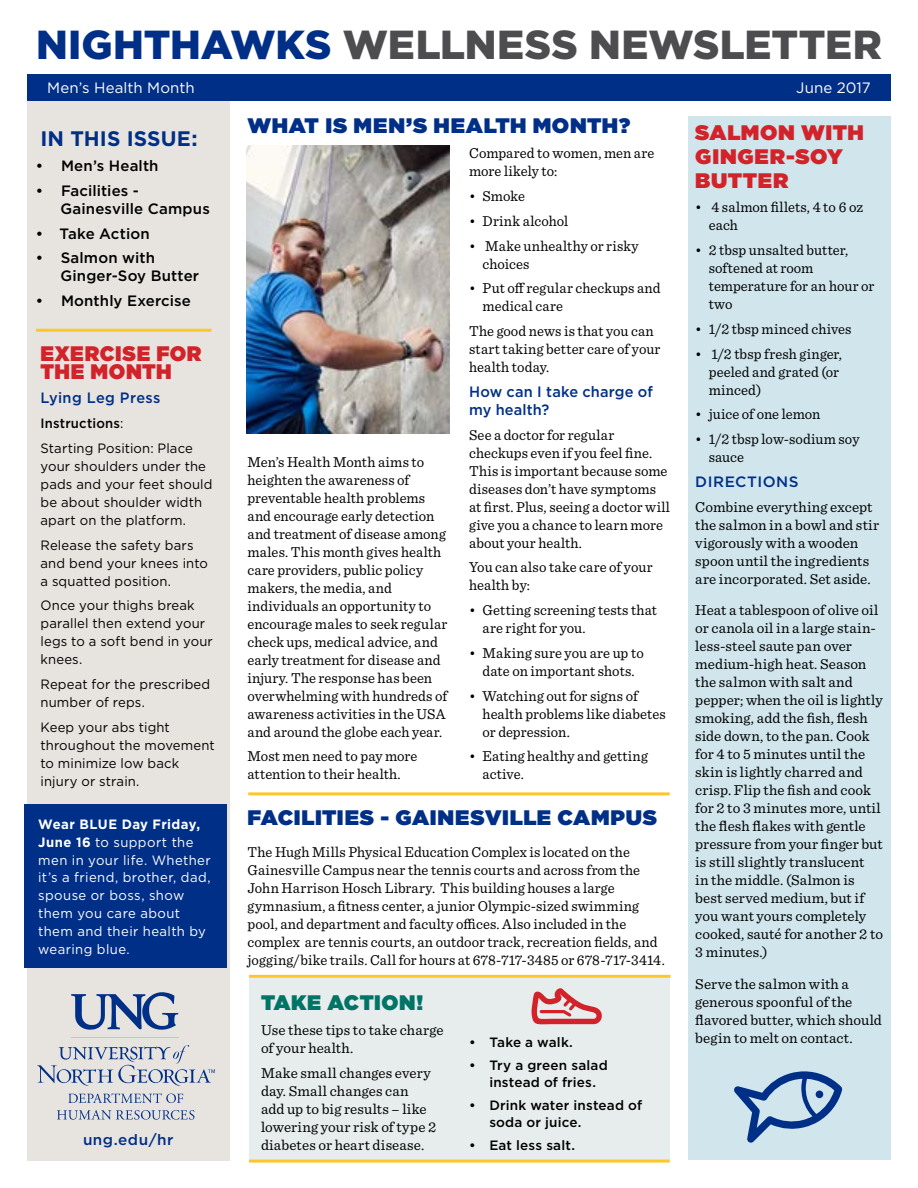
<style>
.page{position:relative;width:918px;height:1188px;background:#fff}
.page>*{position:absolute;margin:0;border:0;box-sizing:border-box;transform-origin:0 0}
.t1{font:900 40.5px "Gotham";color:#4d4d4f}
.t2{font:900 21px "Gotham";letter-spacing:.03em;color:#002f87}
.t3{font:900 21px/24px "Gotham";letter-spacing:.03em;color:#d2232a}
.t4{font:700 21px "Gotham";letter-spacing:.005em;color:#002f87}
.t5{font:900 21px "Gotham";letter-spacing:.03em;color:#007467}
.t6{font:15px/18px "Sentinel";letter-spacing:.005em;color:#000}
.t7{font:500 15px/18px "Gotham";letter-spacing:.01em;color:#000}
.t8{font:500 15px/18px "Gotham";letter-spacing:.02em;color:#002f87}
.t9{font:15px "Gotham";letter-spacing:.005em;color:#fff}
.t10{font:13.5px/18px "Gotham";letter-spacing:.01em;color:#000}
.t11{font:13.5px/18px "Gotham";letter-spacing:.03em;color:#fff}
.t12{font:500 13.5px/16.5px "Gotham";letter-spacing:.01em;color:#000}
.s1{color:#002f87}
.s2{font-weight:500}
.s3{font-weight:700}
</style>
<div class="page">
<div style="left:27px;top:92px;width:203px;height:1069px;background:#e7e4df"></div>
<div style="left:27px;top:74px;width:864px;height:27px;background:#002f87"></div>
<hr style="left:36px;top:329px;width:176px;height:3px;background:#ffc628">
<svg style="left:37px;top:1045px;width:178px;height:41px"></svg>
<svg style="left:71px;top:992px;width:107px;height:38px"></svg>
<svg style="left:57px;top:1110px;width:137px;height:10px"></svg>
<svg style="left:68px;top:1093px;width:115px;height:10px"></svg>
<hr style="left:71px;top:1037px;width:107px;height:1px;background:#ffc628">
<div style="left:25px;top:804px;width:202px;height:164px;background:#002f87"></div>
<div style="left:249px;top:978px;width:421px;height:182px;background:#e6edec"></div>
<hr style="left:249px;top:1160px;width:421px;height:3px;background:#ffc628">
<div style="left:688px;top:116px;width:203px;height:1044px;background:#d0e5ec"></div>
<svg style="left:734px;top:1071px;width:108px;height:72px"></svg>
<svg style="left:532px;top:988px;width:70px;height:36px"></svg>
<hr style="left:249px;top:975px;width:421px;height:3px;background:#ffc628">
<hr style="left:248px;top:792px;width:422px;height:3px;background:#ffc628">
<img style="left:247px;top:146px;width:203px;height:288px">
<h1 class="t1" style="left:36px;top:17px;width:847px"><span class="s1">NIGHTHAWKS</span> WELLNESS NEWSLETTER</h1>
<p class="t9" style="left:47px;top:79px;width:149px">Men’s Health Month</p>
<p class="t9" style="left:796px;top:79px;width:76px">June 2017</p>
<h2 class="t4" style="left:40px;top:125px;width:159px">IN THIS ISSUE:</h2>
<p class="t7" style="left:36px;top:157px;width:124px">• Men’s Health</p>
<p class="t7" style="left:61px;top:181px;width:151px;text-indent:-25px">• Facilities -<br>Gainesville Campus</p>
<p class="t7" style="left:36px;top:224px;width:115px">• Take Action</p>
<p class="t7" style="left:61px;top:249px;width:140px;text-indent:-25px">• Salmon with<br>Ginger-Soy Butter</p>
<p class="t7" style="left:36px;top:292px;width:157px">• Monthly Exercise</p>
<h2 class="t3" style="left:40px;top:344px;width:162px;line-height:18px">EXERCISE FOR<br>THE MONTH</h2>
<p class="t8" style="left:40px;top:389px;width:122px">Lying Leg Press</p>
<p class="t10" style="left:40px;top:411px;width:154px;line-height:24.8px"><span class="s2">Instructions</span>:<br>Starting Position: Place</p>
<p class="t10" style="left:40px;top:457px;width:174px">your shoulders under the pads and your feet should be about shoulder width apart on the platform.</p>
<p class="t10" style="left:40px;top:536px;width:169px">Release the safety bars and bend your knees into a squatted position.</p>
<p class="t10" style="left:40px;top:596px;width:174px">Once your thighs break parallel then extend your legs to a soft bend in your knees.</p>
<p class="t10" style="left:40px;top:675px;width:171px">Repeat for the prescribed number of reps.</p>
<p class="t10" style="left:40px;top:718px;width:176px">Keep your abs tight throughout the movement to minimize low back injury or strain.</p>
<h2 class="t2" style="left:248px;top:110px;width:384px">WHAT IS MEN’S HEALTH MONTH?</h2>
<h2 class="t3" style="left:695px;top:120px;width:170px">SALMON WITH<br>GINGER-SOY<br>BUTTER</h2>
<p class="t6" style="left:709px;top:197px;width:156px;text-indent:-14px">• 4 salmon fillets, 4 to 6 oz each</p>
<p class="t6" style="left:709px;top:240px;width:167px;text-indent:-14px">• 2 tbsp unsalted butter, softened at room temperature for an hour or two</p>
<p class="t6" style="left:695px;top:319px;width:158px">• 1/2 tbsp minced chives</p>
<p class="t6" style="left:709px;top:344px;width:135px;text-indent:-14px">• 1/2 tbsp fresh ginger, peeled and grated (or minced)</p>
<p class="t6" style="left:695px;top:404px;width:127px">• juice of one lemon</p>
<p class="t6" style="left:709px;top:429px;width:152px;text-indent:-14px">• 1/2 tbsp low-sodium soy sauce</p>
<p class="t8" style="left:695px;top:472px;width:105px">DIRECTIONS</p>
<p class="t6" style="left:695px;top:497px;width:185px">Combine everything except the salmon in a bowl and stir vigorously with a wooden spoon until the ingredients are incorporated. Set aside.</p>
<p class="t6" style="left:695px;top:600px;width:189px">Heat a tablespoon of olive oil or canola oil in a large stain&shy;less-steel saute pan over medium-high heat. Season the salmon with salt and pepper; when the oil is lightly smoking, add the fish, flesh side down, to the pan. Cook for 4 to 5 minutes until the skin is lightly charred and crisp. Flip the fish and cook for 2 to 3 minutes more, until the flesh flakes with gentle pressure from your finger but is still slightly translucent<br>in the middle. (Salmon is best served medium, but if you want yours completely cooked, sauté for another 2 to<br>3 minutes.)</p>
<p class="t6" style="left:695px;top:974px;width:188px">Serve the salmon with a generous spoonful of the flavored butter, which should begin to melt on contact.</p>
<p class="t6" style="left:469px;top:143px;width:187px">Compared to women, men are more likely to:</p>
<p class="t6" style="left:469px;top:186px;width:57px">• Smoke</p>
<p class="t6" style="left:469px;top:211px;width:101px">• Drink alcohol</p>
<p class="t6" style="left:483px;top:236px;width:157px;text-indent:-14px">• Make unhealthy or risky choices</p>
<p class="t6" style="left:483px;top:278px;width:180px;text-indent:-14px">• Put off regular checkups and medical care</p>
<p class="t6" style="left:469px;top:321px;width:193px">The good news is that you can start taking better care of your health today.</p>
<p class="t8" style="left:469px;top:382px;width:185px">How can I take charge of my health?</p>
<p class="t6" style="left:469px;top:425px;width:202px">See a doctor for regular checkups even if you feel fine.<br>This is important because some diseases don’t have symptoms at first. Plus, seeing a doctor will give you a chance to learn more about your health.</p>
<p class="t6" style="left:469px;top:557px;width:185px">You can also take care of your health by:</p>
<p class="t6" style="left:483px;top:600px;width:176px;text-indent:-14px">• Getting screening tests that are right for you.</p>
<p class="t6" style="left:469px;top:643px;width:176px;text-align:center">• Making sure you are up to date on important shots.</p>
<p class="t6" style="left:483px;top:686px;width:185px;text-indent:-14px">• Watching out for signs of health problems like diabetes or depression.</p>
<p class="t6" style="left:483px;top:746px;width:167px;text-indent:-14px">• Eating healthy and getting active.</p>
<p class="t6" style="left:248px;top:452px;width:201px">Men’s Health Month aims to heighten the awareness of preventable health problems and encourage early detection and treatment of disease among males. This month gives health care providers, public policy makers, the media, and individuals an opportunity to encourage males to seek regular check ups, medical advice, and early treatment for disease and injury. The response has been overwhelming with hundreds of awareness activities in the USA and around the globe each year.</p>
<p class="t6" style="left:248px;top:746px;width:171px">Most men need to pay more attention to their health.</p>
<h2 class="t2" style="left:248px;top:803px;width:411px">FACILITIES - GAINESVILLE CAMPUS</h2>
<p class="t6" style="left:248px;top:842px;width:419px">The Hugh Mills Physical Education Complex is located on the Gainesville Campus near the tennis courts and across from the John Harrison Hosch Library. This building houses a large gymnasium, a fitness center, a junior Olympic-sized swimming pool, and department and faculty offices. Also included in the complex are tennis courts, an outdoor track, recreation fields, and jogging/bike trails. Call for hours at 678-717-3485 or 678-717-3414.</p>
<p class="t11" style="left:38px;top:814px;width:174px"><span class="s3">Wear BLUE Day Friday,<br>June 16</span> to support the men in your life. Whether it’s a friend, brother, dad, spouse or boss, show them you care about them and their health by wearing blue.</p>
<h2 class="t5" style="left:261px;top:988px;width:164px">TAKE ACTION!</h2>
<p class="t6" style="left:261px;top:1020px;width:184px">Use these tips to take charge of your health.</p>
<p class="t6" style="left:261px;top:1063px;width:177px">Make small changes every day. Small changes can<br>add up to big results – like lowering your risk of type 2 diabetes or heart disease.</p>
<p class="t12" style="left:469px;top:1034px;width:105px">• Take a walk.</p>
<p class="t12" style="left:489px;top:1057px;width:120px;text-indent:-20px">• Try a green salad instead of fries.</p>
<p class="t12" style="left:489px;top:1097px;width:154px;text-indent:-20px">• Drink water instead of soda or juice.</p>
<p class="t12" style="left:469px;top:1137px;width:107px">• Eat less salt.</p>
<p class="t8" style="left:83px;top:1130px;width:92px">ung.edu/hr</p>
</div>
